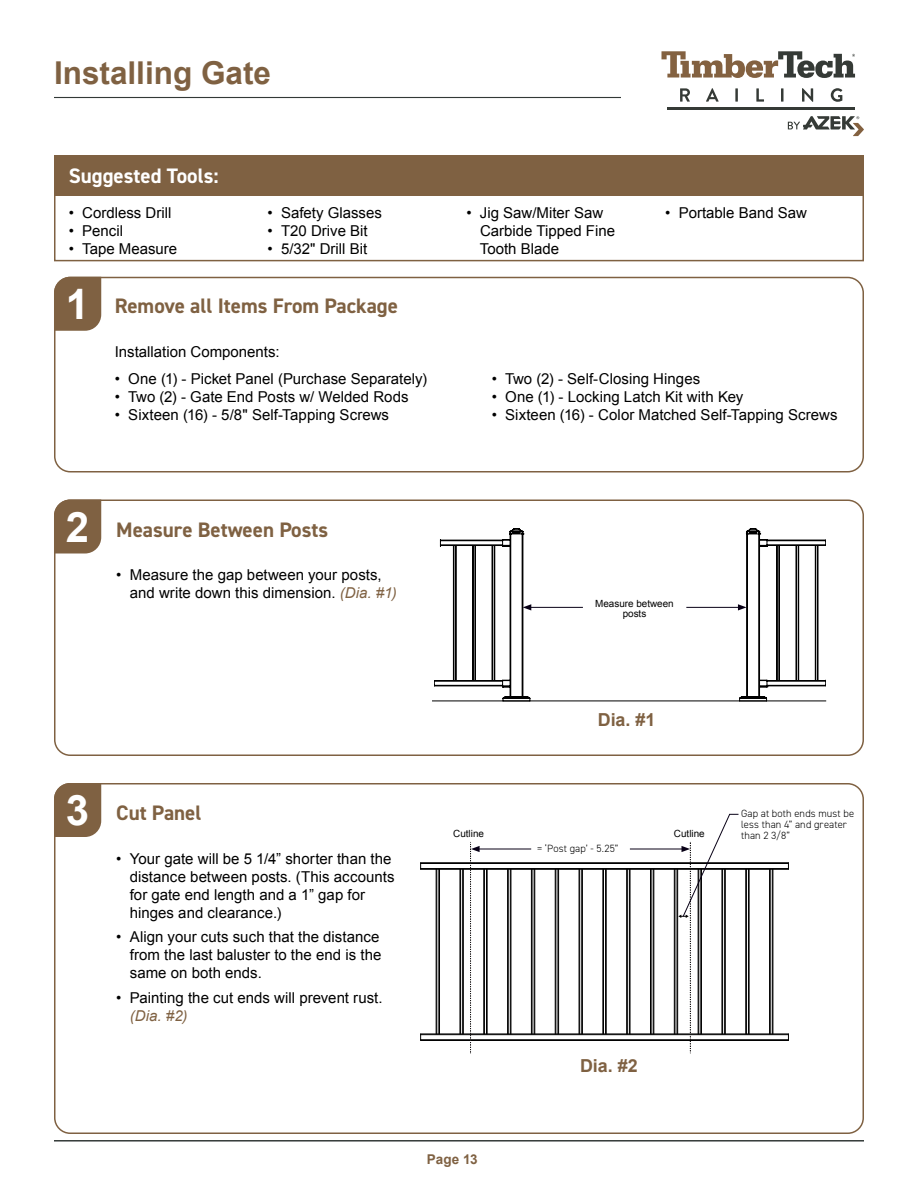
<style>
.page{position:relative;width:918px;height:1188px;background:#fff}
.page>*{position:absolute;margin:0;border:0;box-sizing:border-box;transform-origin:0 0}
.t1{font:700 42px "Arial";color:#fff}
.t2{font:700 31.5px "Arial";color:#7f6142}
.t3{font:700 21px "DIN2014";color:#7f6142}
.t4{font:700 21px "DIN2014";color:#fff}
.t5{font:700 17.85px "Arial";color:#7f6142}
.t6{font:15px/18px "Arial";color:#000}
.t7{font:italic 15px "Arial";color:#7f6142}
.t8{font:700 13.5px "Arial";letter-spacing:.005em;color:#7f6142}
.t9{font:300 10.5px/11.2px "DIN2014";letter-spacing:.01em;color:#000}
.t10{font:9.9px/9.9px "Arial";color:#000;text-align:center}
.s1{font-style:italic;color:#7f6142}
</style>
<div class="page">
<hr style="left:54px;top:97px;width:567px;height:1px;background:#323937">
<hr style="left:667px;top:107px;width:188px;height:3px;background:#353a36">
<svg style="left:788px;top:116px;width:76px;height:20px"></svg>
<svg style="left:662px;top:51px;width:193px;height:27px"></svg>
<svg style="left:680px;top:88px;width:10px;height:14px"></svg>
<svg style="left:706px;top:88px;width:13px;height:14px"></svg>
<hr style="left:735px;top:88px;width:3px;height:14px;background:#353a36">
<svg style="left:756px;top:88px;width:8px;height:14px"></svg>
<svg style="left:781px;top:88px;width:2px;height:14px"></svg>
<svg style="left:802px;top:88px;width:11px;height:14px"></svg>
<svg style="left:831px;top:88px;width:11px;height:14px"></svg>
<hr style="left:54px;top:1140px;width:810px;height:1px;background:#323937">
<hr style="left:436px;top:869px;width:1px;height:165px;background:#000">
<hr style="left:437px;top:869px;width:1px;height:165px;background:#000">
<hr style="left:439px;top:869px;width:1px;height:165px;background:#000">
<hr style="left:773px;top:869px;width:1px;height:165px;background:#000">
<hr style="left:769px;top:869px;width:1px;height:165px;background:#000">
<hr style="left:770px;top:869px;width:1px;height:165px;background:#000">
<hr style="left:772px;top:869px;width:1px;height:165px;background:#000">
<hr style="left:487px;top:869px;width:1px;height:165px;background:#000">
<hr style="left:484px;top:869px;width:1px;height:165px;background:#000">
<hr style="left:486px;top:869px;width:1px;height:165px;background:#000">
<hr style="left:555px;top:869px;width:1px;height:165px;background:#000">
<hr style="left:556px;top:869px;width:1px;height:165px;background:#000">
<hr style="left:558px;top:869px;width:1px;height:165px;background:#000">
<hr style="left:630px;top:869px;width:1px;height:165px;background:#000">
<hr style="left:626px;top:869px;width:1px;height:165px;background:#000">
<hr style="left:627px;top:869px;width:1px;height:165px;background:#000">
<hr style="left:629px;top:869px;width:1px;height:165px;background:#000">
<hr style="left:606px;top:869px;width:1px;height:165px;background:#000">
<hr style="left:603px;top:869px;width:1px;height:165px;background:#000">
<hr style="left:605px;top:869px;width:1px;height:165px;background:#000">
<hr style="left:460px;top:869px;width:1px;height:165px;background:#000">
<hr style="left:462px;top:869px;width:1px;height:165px;background:#000">
<hr style="left:463px;top:869px;width:1px;height:165px;background:#000">
<hr style="left:507px;top:869px;width:1px;height:165px;background:#000">
<hr style="left:508px;top:869px;width:1px;height:165px;background:#000">
<hr style="left:510px;top:869px;width:1px;height:165px;background:#000">
<hr style="left:511px;top:869px;width:1px;height:165px;background:#000">
<hr style="left:535px;top:869px;width:1px;height:165px;background:#000">
<hr style="left:531px;top:869px;width:1px;height:165px;background:#000">
<hr style="left:532px;top:869px;width:1px;height:165px;background:#000">
<hr style="left:534px;top:869px;width:1px;height:165px;background:#000">
<hr style="left:579px;top:869px;width:1px;height:165px;background:#000">
<hr style="left:582px;top:869px;width:1px;height:165px;background:#000">
<hr style="left:674px;top:869px;width:1px;height:165px;background:#000">
<hr style="left:675px;top:869px;width:1px;height:165px;background:#000">
<hr style="left:677px;top:869px;width:1px;height:165px;background:#000">
<hr style="left:749px;top:869px;width:1px;height:165px;background:#000">
<hr style="left:746px;top:869px;width:1px;height:165px;background:#000">
<hr style="left:748px;top:869px;width:1px;height:165px;background:#000">
<hr style="left:654px;top:869px;width:1px;height:165px;background:#000">
<hr style="left:650px;top:869px;width:1px;height:165px;background:#000">
<hr style="left:651px;top:869px;width:1px;height:165px;background:#000">
<hr style="left:653px;top:869px;width:1px;height:165px;background:#000">
<hr style="left:421px;top:1039px;width:367px;height:1px;background:#000">
<hr style="left:421px;top:1040px;width:367px;height:1px;background:#000">
<hr style="left:421px;top:1034px;width:367px;height:1px;background:#000">
<hr style="left:421px;top:869px;width:367px;height:1px;background:#000">
<hr style="left:421px;top:862px;width:367px;height:1px;background:#000">
<hr style="left:421px;top:868px;width:367px;height:1px;background:#000">
<hr style="left:421px;top:863px;width:367px;height:1px;background:#000">
<svg style="left:434px;top:529px;width:392px;height:172px"></svg>
<div style="left:54px;top:500px;width:810px;height:256px;border:2px solid #7f6142;border-radius:15px"></div>
<div style="left:54px;top:783px;width:810px;height:351px;border:2px solid #7f6142;border-radius:15px"></div>
<div style="left:54px;top:277px;width:810px;height:196px;border:2px solid #7f6142;border-radius:15px"></div>
<div style="left:54px;top:277px;width:47px;height:54px;background:#7f6142"></div>
<div style="left:54px;top:500px;width:47px;height:54px;background:#7f6142"></div>
<div style="left:54px;top:783px;width:47px;height:54px;background:#7f6142"></div>
<div style="left:54px;top:156px;width:810px;height:105px;border:2px solid #7f6142"></div>
<div style="left:54px;top:156px;width:810px;height:40px;background:#7f6142"></div>
<hr style="left:686px;top:607px;width:54px;height:1px;background:#080016">
<svg style="left:738px;top:604px;width:9px;height:7px"></svg>
<hr style="left:529px;top:607px;width:54px;height:1px;background:#080016">
<svg style="left:523px;top:604px;width:8px;height:7px"></svg>
<hr style="left:477px;top:849px;width:54px;height:1px;background:#080016">
<svg style="left:470px;top:842px;width:10px;height:212px"></svg>
<hr style="left:630px;top:849px;width:54px;height:1px;background:#080016">
<hr style="left:432px;top:701px;width:394px;height:1px;background:#000">
<svg style="left:678px;top:814px;width:61px;height:240px"></svg>
<h2 class="t2" style="left:54px;top:52px;width:219px">Installing Gate</h2>
<h3 class="t4" style="left:69px;top:162px;width:151px">Suggested Tools:</h3>
<p class="t6" style="left:69px;top:204px;width:104px">• Cordless Drill</p>
<p class="t6" style="left:69px;top:222px;width:56px">• Pencil</p>
<p class="t6" style="left:69px;top:240px;width:110px">• Tape Measure</p>
<p class="t6" style="left:268px;top:204px;width:116px">• Safety Glasses</p>
<p class="t6" style="left:268px;top:222px;width:102px">• T20 Drive Bit</p>
<p class="t6" style="left:268px;top:240px;width:101px">• 5/32" Drill Bit</p>
<h1 class="t1" style="left:66px;top:277px;width:25px">1</h1>
<h3 class="t3" style="left:115px;top:292px;width:285px">Remove all Items From Package</h3>
<p class="t6" style="left:115px;top:342px;width:167px">Installation Components:</p>
<p class="t6" style="left:115px;top:370px;width:314px">• One (1) - Picket Panel (Purchase Separately)</p>
<p class="t6" style="left:115px;top:388px;width:295px">• Two (2) - Gate End Posts w/ Welded Rods</p>
<p class="t6" style="left:115px;top:406px;width:276px">• Sixteen (16) - 5/8" Self-Tapping Screws</p>
<h1 class="t1" style="left:66px;top:499px;width:25px">2</h1>
<h3 class="t3" style="left:116px;top:516px;width:213px">Measure Between Posts</h3>
<p class="t6" style="left:130px;top:566px;width:269px;text-indent:-14px">• Measure the gap between your posts, and write down this dimension. <span class="s1">(Dia. #1)</span></p>
<p class="t6" style="left:480px;top:204px;width:137px;text-indent:-14px">• Jig Saw/Miter Saw<br>Carbide Tipped Fine<br>Tooth Blade</p>
<p class="t6" style="left:665px;top:204px;width:143px">• Portable Band Saw</p>
<p class="t6" style="left:492px;top:370px;width:210px">• Two (2) - Self-Closing Hinges</p>
<p class="t6" style="left:492px;top:388px;width:253px">• One (1) - Locking Latch Kit with Key</p>
<p class="t6" style="left:492px;top:406px;width:347px">• Sixteen (16) - Color Matched Self-Tapping Screws</p>
<p class="t10" style="left:595px;top:598px;width:80px">Measure between posts</p>
<h1 class="t1" style="left:66px;top:783px;width:25px">3</h1>
<h3 class="t3" style="left:116px;top:799px;width:87px">Cut Panel</h3>
<p class="t6" style="left:130px;top:849px;width:266px;text-indent:-14px">• Your gate will be 5 1/4” shorter than the distance between posts. (This accounts for gate end length and a 1” gap for hinges and clearance.)</p>
<p class="t6" style="left:130px;top:928px;width:253px;text-indent:-14px">• Align your cuts such that the distance from the last baluster to the end is the same on both ends.</p>
<p class="t6" style="left:116px;top:989px;width:268px">• Painting the cut ends will prevent rust.</p>
<p class="t7" style="left:130px;top:1006px;width:59px">(Dia. #2)</p>
<p class="t5" style="left:598px;top:708px;width:59px">Dia. #1</p>
<p class="t10" style="left:453px;top:829px;width:32px">Cutline</p>
<p class="t10" style="left:674px;top:829px;width:32px">Cutline</p>
<p class="t9" style="left:537px;top:843px;width:83px">= ‘Post gap’ - 5.25”</p>
<p class="t9" style="left:741px;top:807px;width:114px">Gap at both ends must be less than 4” and greater than 2 3/8”</p>
<p class="t5" style="left:580px;top:1054px;width:59px">Dia. #2</p>
<p class="t8" style="left:427px;top:1150px;width:52px">Page 13</p>
</div>
